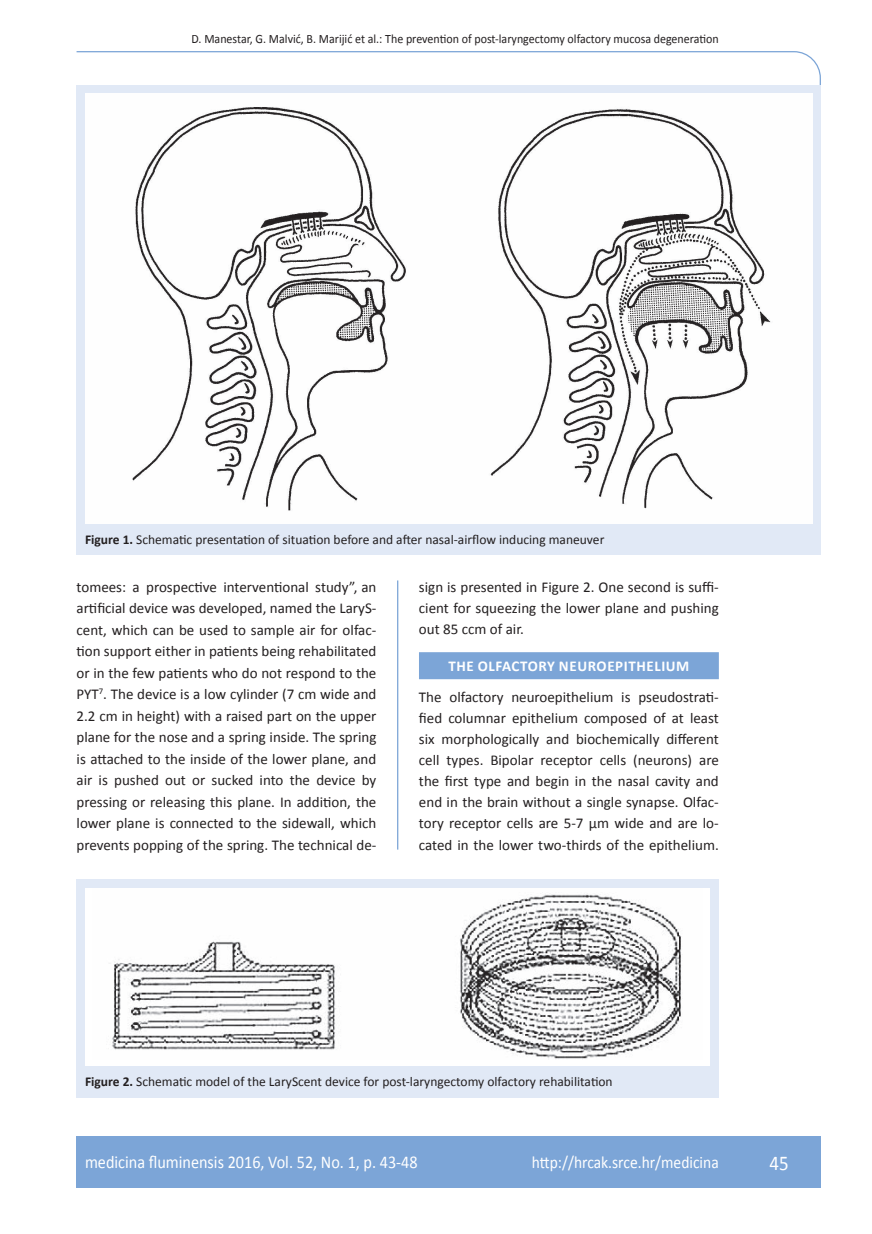
<style>
.page{position:relative;width:872px;height:1234px;background:#fff}
.page>*{position:absolute;margin:0;border:0;box-sizing:border-box;transform-origin:0 0}
.t1{font:21px "Calibri";color:#fff;scale:.9 1}
.t2{font:18px "Calibri";color:#fff;scale:.9 1}
.t3{font:17.25px "Calibri";color:#fff;scale:.9 1}
.t4{font:15px/21.5px "Calibri";color:#231f20;text-align:justify}
.t5{font:700 15px "Calibri";letter-spacing:.04em;color:#fff}
.t6{font:13.5px "Calibri";color:#231f20}
.t7{font:12.75px "Calibri";color:#231f20;scale:.94 1}
.s1{font-weight:700}
</style>
<div class="page">
<svg style="left:76px;top:51px;width:745px;height:275px"></svg>
<hr style="left:397px;top:580px;width:1px;height:269px;background:#7ca5d7">
<div style="left:77px;top:1135px;width:744px;height:51px;background:#7ca5d7"></div>
<div style="left:419px;top:652px;width:300px;height:27px;background:#7ca5d7"></div>
<div style="left:77px;top:85px;width:743px;height:469px;background:#e1e9f6"></div>
<img style="left:85px;top:94px;width:728px;height:429px">
<div style="left:77px;top:879px;width:642px;height:218px;background:#e1e9f6"></div>
<div style="left:85px;top:887px;width:624px;height:178px;background:#fff"></div>
<img style="left:92px;top:887px;width:610px;height:172px">
<p class="t7" style="left:191px;top:30px;width:562px">D. Manestar, G. Malvić, B. Marijić et al.: The prevention of post-laryngectomy olfactory mucosa degeneration</p>
<p class="t6" style="left:85px;top:531px;width:521px"><span class="s1">Figure 1.</span> Schematic presentation of situation before and after nasal-airflow inducing maneuver</p>
<p class="t4" style="left:77px;top:575px;width:301px">tomees: a prospective interventional study”, an artificial device was developed, named the LaryS&shy;cent, which can be used to sample air for olfac&shy;tion support either in patients being rehabilitated or in the few patients who do not respond to the PYT<sup>7</sup>. The device is a low cylinder (7 cm wide and 2.2 cm in height) with a raised part on the upper plane for the nose and a spring inside. The spring is attached to the inside of the lower plane, and air is pushed out or sucked into the device by pressing or releasing this plane. In addition, the lower plane is connected to the sidewall, which prevents popping of the spring. The technical de-</p>
<p class="t4" style="left:419px;top:575px;width:301px">sign is presented in Figure 2. One second is suffi&shy;cient for squeezing the lower plane and pushing out 85 ccm of air.</p>
<p class="t5" style="left:448px;top:656px;width:242px">THE OLFACTORY NEUROEPITHELIUM</p>
<p class="t4" style="left:419px;top:685px;width:301px">The olfactory neuroepithelium is pseudostrati&shy;fied columnar epithelium composed of at least six morphologically and biochemically different cell types. Bipolar receptor cells (neurons) are the first type and begin in the nasal cavity and end in the brain without a single synapse. Olfac&shy;tory receptor cells are 5-7 µm wide and are lo&shy;cated in the lower two-thirds of the epithelium.</p>
<p class="t6" style="left:85px;top:1072px;width:529px"><span class="s1">Figure 2.</span> Schematic model of the LaryScent device for post-laryngectomy olfactory rehabilitation</p>
<p class="t2" style="left:85px;top:1150px;width:371px">medicina fluminensis 2016, Vol. 52, No. 1, p. 43-48</p>
<p class="t3" style="left:532px;top:1151px;width:209px">http://hrcak.srce.hr/medicina</p>
<h1 class="t1" style="left:769px;top:1149px;width:23px">45</h1>
</div>
